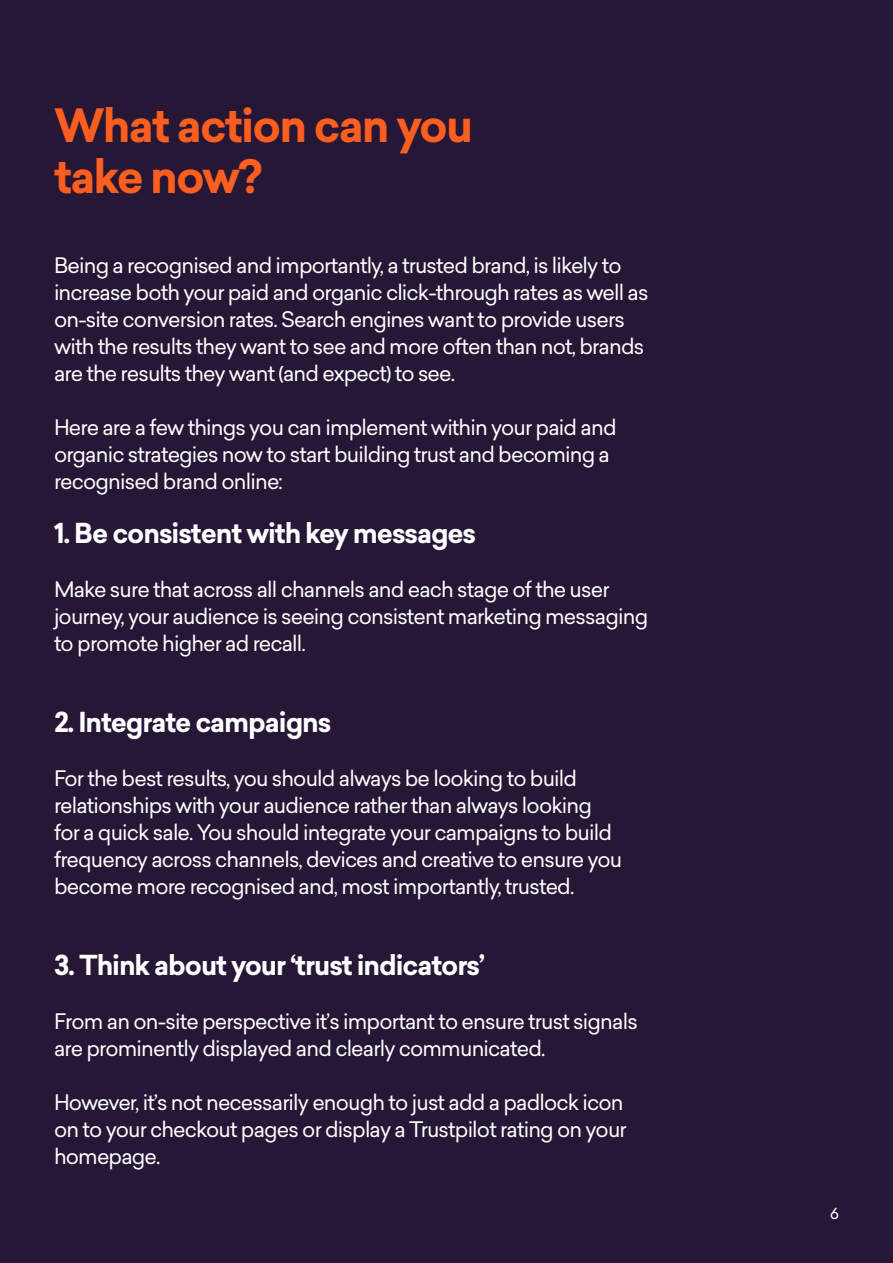
<style>
.page{position:relative;width:893px;height:1263px;background:#261736}
.page>*{position:absolute;margin:0;border:0;box-sizing:border-box;transform-origin:0 0}
.Title_1{font:700 45px/51px "Sailec";letter-spacing:-.04em;color:#fc5e1f}
.t1{font:700 27px "Sailec";letter-spacing:-.04em;color:#fff}
.Body__white1{font:21px/27px "Sailec";letter-spacing:-.04em;color:#fff}
.t2{font:15px "Sailec";color:#fff}
</style>
<div class="page">
<p class="Title_1" style="left:54px;top:100px;width:421px">What action can you take now?</p>
<p class="Body__white1" style="left:54px;top:251px;width:596px">Being a recognised and importantly, a trusted brand, is likely to increase both your paid and organic click-through rates as well as on-site conversion rates. Search engines want to provide users with the results they want to see and more often than not, brands are the results they want (and expect) to see.</p>
<p class="Body__white1" style="left:54px;top:413px;width:564px">Here are a few things you can implement within your paid and organic strategies now to start building trust and becoming a recognised brand online:</p>
<p class="t1" style="left:54px;top:513px;width:424px">1. Be consistent with key messages</p>
<p class="Body__white1" style="left:54px;top:575px;width:596px">Make sure that across all channels and each stage of the user journey, your audience is seeing consistent marketing messaging to promote higher ad recall.</p>
<p class="t1" style="left:54px;top:702px;width:279px">2. Integrate campaigns</p>
<p class="Body__white1" style="left:54px;top:764px;width:570px">For the best results, you should always be looking to build relationships with your audience rather than always looking for a quick sale. You should integrate your campaigns to build frequency across channels, devices and creative to ensure you become more recognised and, most importantly, trusted.</p>
<p class="t1" style="left:54px;top:945px;width:433px">3. Think about your ‘trust indicators’</p>
<p class="Body__white1" style="left:54px;top:1007px;width:585px">From an on-site perspective it’s important to ensure trust signals are prominently displayed and clearly communicated.</p>
<p class="Body__white1" style="left:54px;top:1088px;width:574px">However, it’s not necessarily enough to just add a padlock icon on to your checkout pages or display a Trustpilot rating on your homepage.</p>
<p class="t2" style="left:830px;top:1203px;width:10px">6</p>
</div>
